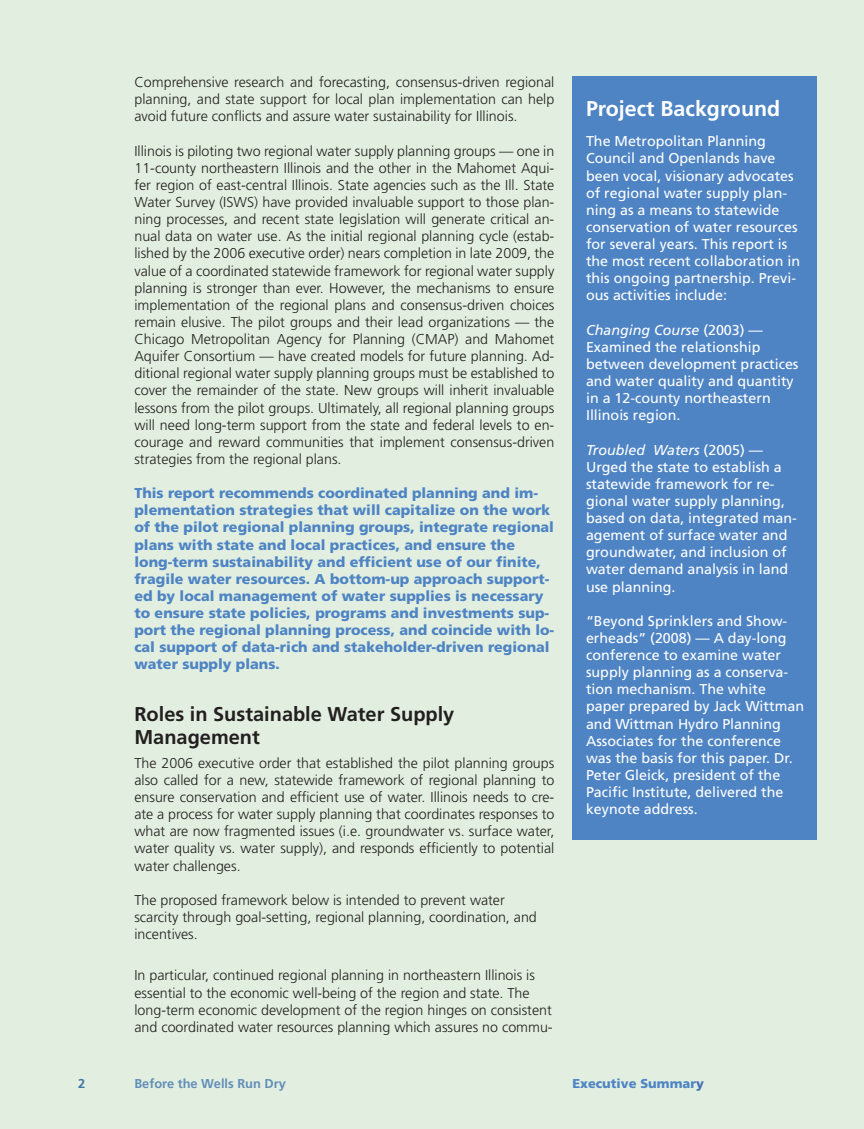
<style>
.page{position:relative;width:864px;height:1129px;background:#e2efe0}
.page>*{position:absolute;margin:0;border:0;box-sizing:border-box;transform-origin:0 0}
.t1{font:700 21.45px "Frutiger LT Std";color:#fff}
.t2{font:700 19.95px/22.8px "Frutiger LT Std";color:#231f20}
.t3{font:300 14.25px/17.1px "Frutiger LT Std";color:#231f20;text-align:justify}
.t4{font:14.25px/17.1px "Frutiger LT Std";color:#fff}
.t5{font:900 14.25px/17.1px "Frutiger LT Std";color:#4e84c4}
.t6{font:700 12.9px "Frutiger LT Std";color:#628eb7}
.t7{font:900 12.9px "Frutiger LT Std";color:#4e84c4}
.t8{font:700 12.9px "Frutiger LT Std";color:#4670b3}
.s1{font-style:italic}
.s2{color:#4670b3}
</style>
<div class="page">
<div style="left:79px;top:1078px;width:6px;height:9px;background:#e2efe0"></div>
<div style="left:135px;top:1078px;width:151px;height:12px;background:#e2efe0"></div>
<div style="left:572px;top:76px;width:245px;height:764px;background:#4e84c4"></div>
<p class="t3" style="left:134px;top:75px;width:421px">Comprehensive research and forecasting, consensus-driven regional planning, and state support for local plan implementation can help avoid future conflicts and assure water sustainability for Illinois.</p>
<p class="t3" style="left:134px;top:143px;width:421px">Illinois is piloting two regional water supply planning groups — one in 11-county northeastern Illinois and the other in the Mahomet Aqui&shy;fer region of east-central Illinois. State agencies such as the Ill. State Water Survey (ISWS) have provided invaluable support to those plan&shy;ning processes, and recent state legislation will generate critical an&shy;nual data on water use. As the initial regional planning cycle (estab&shy;lished by the 2006 executive order) nears completion in late 2009, the value of a coordinated statewide framework for regional water supply planning is stronger than ever. However, the mechanisms to ensure implementation of the regional plans and consensus-driven choices remain elusive. The pilot groups and their lead organizations — the Chicago Metropolitan Agency for Planning (CMAP) and Mahomet Aquifer Consortium — have created models for future planning. Ad&shy;ditional regional water supply planning groups must be established to cover the remainder of the state. New groups will inherit invaluable lessons from the pilot groups. Ultimately, all regional planning groups will need long-term support from the state and federal levels to en&shy;courage and reward communities that implement consensus-driven strategies from the regional plans.</p>
<p class="t5" style="left:134px;top:485px;width:421px">This report recommends coordinated planning and im&shy;plementation strategies that will capitalize on the work of the pilot regional planning groups, integrate regional plans with state and local practices, and ensure the long-term sustainability and efficient use of our finite, fragile water resources. A bottom-up approach support&shy;ed by local management of water supplies is necessary to ensure state policies, programs and investments sup&shy;port the regional planning process, and coincide with lo&shy;cal support of data-rich and stakeholder-driven regional water supply plans.</p>
<h2 class="t2" style="left:134px;top:704px;width:321px">Roles in Sustainable Water Supply<br>Management</h2>
<p class="t3" style="left:134px;top:755px;width:421px">The 2006 executive order that established the pilot planning groups also called for a new, statewide framework of regional planning to ensure conservation and efficient use of water. Illinois needs to cre&shy;ate a process for water supply planning that coordinates responses to what are now fragmented issues (i.e. groundwater vs. surface water, water quality vs. water supply), and responds efficiently to potential water challenges.</p>
<p class="t3" style="left:134px;top:892px;width:404px;text-align:left">The proposed framework below is intended to prevent water scarcity through goal-setting, regional planning, coordination, and incentives.</p>
<p class="t3" style="left:134px;top:968px;width:420px;text-align:left">In particular, continued regional planning in northeastern Illinois is essential to the economic well-being of the region and state. The long-term economic development of the region hinges on consistent and coordinated water resources planning which assures no commu-</p>
<p class="t8" style="left:78px;top:1078px;width:9px">2</p>
<p class="t6" style="left:134px;top:1078px;width:153px">Before the Wells Run Dry</p>
<h1 class="t1" style="left:586px;top:100px;width:196px">Project Background</h1>
<p class="t4" style="left:586px;top:134px;width:216px">The Metropolitan Planning<br>Council and Openlands have been vocal, visionary advocates of regional water supply plan&shy;ning as a means to statewide conservation of water resources for several years. This report is the most recent collaboration in this ongoing partnership. Previ&shy;ous activities include:</p>
<p class="t4" style="left:586px;top:322px;width:214px"><span class="s1">Changing Course</span> (2003) —<br>Examined the relationship between development practices and water quality and quantity in a 12-county northeastern<br>Illinois region.</p>
<p class="t4" style="left:586px;top:442px;width:212px"><span class="s1">Troubled Waters</span> (2005) —<br>Urged the state to establish a statewide framework for re&shy;gional water supply planning, based on data, integrated man&shy;agement of surface water and groundwater, and inclusion of water demand analysis in land use planning.</p>
<p class="t4" style="left:586px;top:613px;width:219px">“Beyond Sprinklers and Show&shy;erheads” (2008) — A day-long conference to examine water supply planning as a conserva&shy;tion mechanism. The white paper prepared by Jack Wittman and Wittman Hydro Planning<br>Associates for the conference was the basis for this paper. Dr.<br>Peter Gleick, president of the<br>Pacific Institute, delivered the keynote address.</p>
<p class="t7" style="left:572px;top:1078px;width:133px">Executive Summar<span class="s2">y</span></p>
</div>
